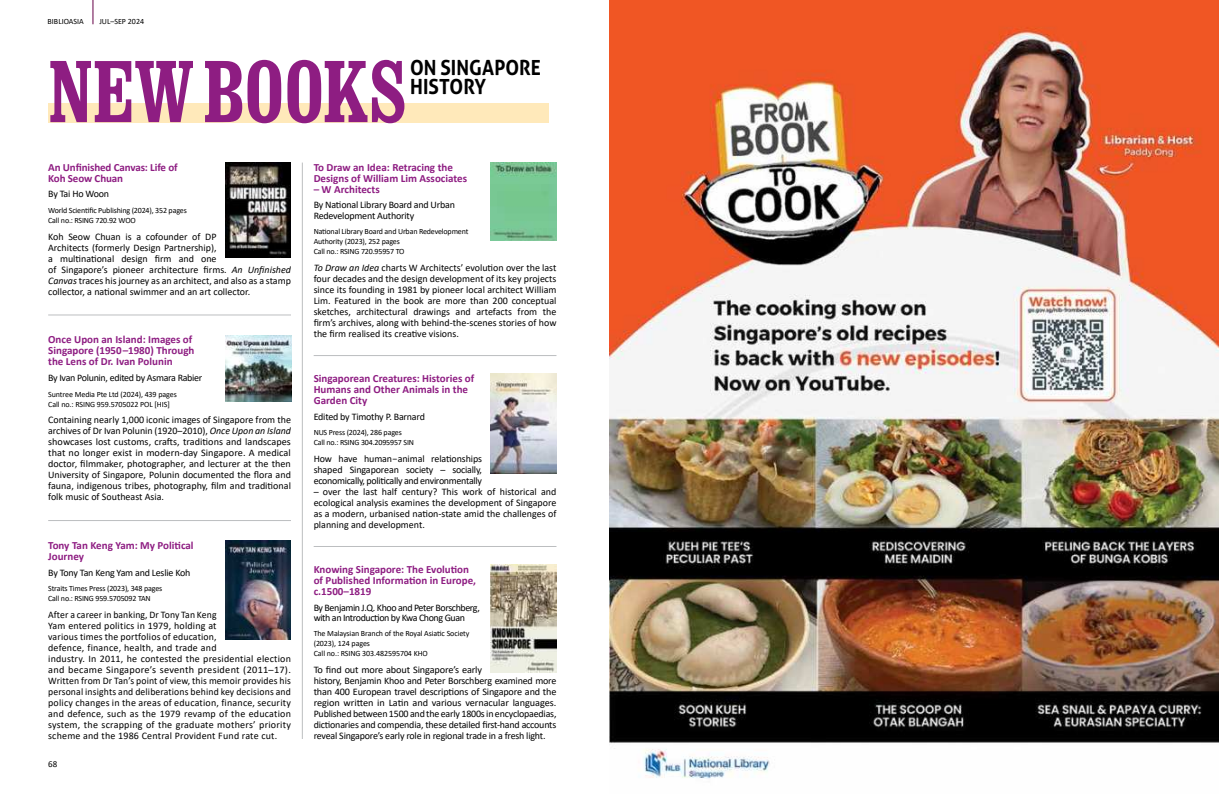
<style>
.page{position:relative;width:1219px;height:794px;background:#fff}
.page>*{position:absolute;margin:0;border:0;box-sizing:border-box;transform-origin:0 0}
.t1{font:700 88px "Clarendon Condensed";letter-spacing:-.005em;color:#8e1d82;scale:.91 1}
.t2{font:700 20.9px/19px "Aller";letter-spacing:.005em;color:#000;scale:.91 1}
.t3{font:700 11px/11px "Calibri";color:#8e1d82}
.t4{font:10px/11px "Calibri";color:#000;text-align:justify}
.t5{font:10px/11px "Calibri";letter-spacing:.02em;color:#000}
.t6{font:10px/11px "Calibri";letter-spacing:-.02em;color:#000}
.t7{font:10px/10px "Calibri";letter-spacing:-.04em;color:#000}
.t8{font:10px "Calibri";letter-spacing:-.03em;color:#000}
.t9{font:9px "Calibri";color:#000}
.t10{font:8px/10px "Calibri";letter-spacing:-.02em;color:#000}
.t11{font:8px "Calibri";color:#000}
.s1{font-style:italic}
</style>
<div class="page">
<img style="left:225px;top:163px;width:66px;height:94px">
<hr style="left:302px;top:162px;width:1px;height:577px;background:#bcbec0">
<hr style="left:48px;top:315px;width:243px;height:1px;background:#bcbec0">
<hr style="left:314px;top:355px;width:242px;height:1px;background:#bcbec0">
<hr style="left:314px;top:546px;width:242px;height:1px;background:#bcbec0">
<hr style="left:48px;top:520px;width:243px;height:1px;background:#bcbec0">
<img style="left:225px;top:540px;width:66px;height:99px">
<div style="left:48px;top:103px;width:501px;height:19px;background:#ffe9ba"></div>
<img style="left:491px;top:564px;width:65px;height:108px">
<img style="left:491px;top:162px;width:65px;height:79px">
<img style="left:491px;top:374px;width:65px;height:100px">
<img style="left:609px;top:0;width:610px;height:779px">
<img style="left:225px;top:335px;width:66px;height:67px">
<svg style="left:93px;top:0;width:1px;height:24px"></svg>
<p class="t11" style="left:48px;top:17px;width:38px">BIBLIOASIA</p>
<p class="t11" style="left:99px;top:17px;width:46px">JUL–SEP 2024</p>
<h1 class="t1" style="left:48px;top:40px;width:395px">NEW BOOKS</h1>
<h2 class="t2" style="left:410px;top:58px;width:145px">ON SINGAPORE<br>HISTORY</h2>
<p class="t3" style="left:48px;top:161px;width:131px">An Un昀椀nished Canvas: Life of<br>Koh Seow Chuan</p>
<p class="t6" style="left:48px;top:188px;width:62px">By Tai Ho Woon</p>
<p class="t10" style="left:48px;top:205px;width:140px">World Scien琀椀昀椀c Publishing (2024), 352 pages<br>Call no.: RSING 720.92 WOO</p>
<p class="t4" style="left:48px;top:231px;width:244px;text-align:left">Koh Seow Chuan is a cofounder of DP<br>Architects (formerly Design Partnership),<br>a mul琀椀na琀椀onal design 昀椀rm and one<br>of Singapore’s pioneer archi tecture 昀椀rms. <span class="s1">An Un昀椀nished Canvas</span> traces his journey as an architect, and also as a stamp collector, a na琀椀onal swimmer and an art collector.</p>
<p class="t3" style="left:48px;top:334px;width:148px">Once Upon an Island: Images of<br>Singapore (1950–1980) Through the Lens of Dr. Ivan Polunin</p>
<p class="t8" style="left:48px;top:371px;width:156px">By Ivan Polunin, edited by Asmara Rabier</p>
<p class="t10" style="left:48px;top:389px;width:130px">Suntree Media Pte Ltd (2024), 439 pages<br>Call no.: RSING 959.5705022 POL [HIS]</p>
<p class="t4" style="left:48px;top:414px;width:244px">Containing nearly 1,000 iconic images of Singapore from the archives of Dr Ivan Polunin (1920–2010), <span class="s1">Once Upon an Island </span>showcases lost customs, cra昀琀s, tradi琀椀ons and landscapes that no longer exist in modern-day Singapore. A medical doctor, 昀椀lmmaker, photographer, and lecturer at the then University of Singapore, Polunin documented the 昀氀ora and fauna, indigenous tribes, photography, 昀椀lm and tradi琀椀onal folk music of Southeast Asia.</p>
<p class="t3" style="left:48px;top:539px;width:147px">Tony Tan Keng Yam: My Poli琀椀cal<br>Journey</p>
<p class="t6" style="left:48px;top:566px;width:144px">By Tony Tan Keng Yam and Leslie Koh</p>
<p class="t10" style="left:48px;top:583px;width:116px">Straits Times Press (2023), 348 pages<br>Call no.: RSING 959.5705092 TAN</p>
<p class="t5" style="left:48px;top:609px;width:244px">After a career in banking, Dr Tony Tan Keng<br>Yam entered politics in 1979, holding at<br>various times the portfolios of education,<br>defence, finance, health, and trade and<br>industry. In 2011, he contested the presidential election and became Singapore’s seventh president (2011–17).<br>Written from Dr Tan’s point of view, this memoir provides his personal insights and deliberations behind key decisions and policy changes in the areas of education, finance, security and defence, such as the 1979 revamp of the education system, the scrapping of the graduate mothers’ priority scheme and the 1986 Central Provident Fund rate cut.</p>
<p class="t9" style="left:48px;top:757px;width:11px">68</p>
<p class="t3" style="left:314px;top:161px;width:155px">To Draw an Idea: Retracing the<br>Designs of William Lim Associates</p>
<p class="t3" style="left:314px;top:183px;width:68px">– W Architects</p>
<p class="t6" style="left:314px;top:200px;width:143px;line-height:10px">By Na琀椀onal Library Board and Urban<br>Redevelopment Authority</p>
<p class="t10" style="left:314px;top:226px;width:156px">Na琀椀onal Library Board and Urban Redevelopment<br>Authority (2023), 252 pages<br>Call no.: RSING 720.95957 TO</p>
<p class="t4" style="left:314px;top:262px;width:244px"><span class="s1">To Draw an Idea</span> charts W Architects’ evolu琀椀on over the last four decades and the design development of its key projects since its founding in 1981 by pioneer local architect William Lim. Featured in the book are more than 200 conceptual sketches, architectural drawings and artefacts from the昀椀rm’s archives, along with behind-the-scenes stories of how the 昀椀rm realised its crea琀椀ve visions.</p>
<p class="t3" style="left:314px;top:373px;width:162px">Singaporean Creatures: Histories of<br>Humans and Other Animals in the<br>Garden City</p>
<p class="t6" style="left:314px;top:410px;width:113px">Edited by Timothy P. Barnard</p>
<p class="t10" style="left:314px;top:427px;width:102px">NUS Press (2024), 286 pages<br>Call no.: RSING 304.2095957 SIN</p>
<p class="t4" style="left:314px;top:453px;width:170px">How have human−animal rela琀椀onships shaped Singaporean society – socially, economically, poli琀椀cally and environmentally</p>
<p class="t4" style="left:314px;top:486px;width:244px">– over the last half century? This work of historical and ecological analysis examines the development of Singapore as a modern, urbanised na琀椀on-state amid the challenges of planning and development.</p>
<p class="t3" style="left:314px;top:563px;width:164px">Knowing Singapore: The Evolu琀椀on of Published Informa琀椀on in Europe, c.1500–1819</p>
<p class="t7" style="left:314px;top:602px;width:168px">By Benjamin J.Q. Khoo and Peter Borschberg, with an Introduc琀椀on by Kwa Chong Guan</p>
<p class="t10" style="left:314px;top:628px;width:157px">The Malaysian Branch of the Royal Asia琀椀c Society (2023), 124 pages<br>Call no.: RSING 303.482595704 KHO</p>
<p class="t6" style="left:314px;top:664px;width:244px">To 昀椀nd out more about Singapore’s early<br>history, Benjamin Khoo and Peter Borschberg examined more than 400 European travel descrip琀椀ons of Singapore and the region wri琀琀en in La琀椀n and various vernacular languages.<br>Published between 1500 and the early 1800s in encyclopaedias, dic琀椀onaries and compendia, these detailed 昀椀rst-hand accounts reveal Singapore’s early role in regional trade in a fresh light.</p>
</div>
